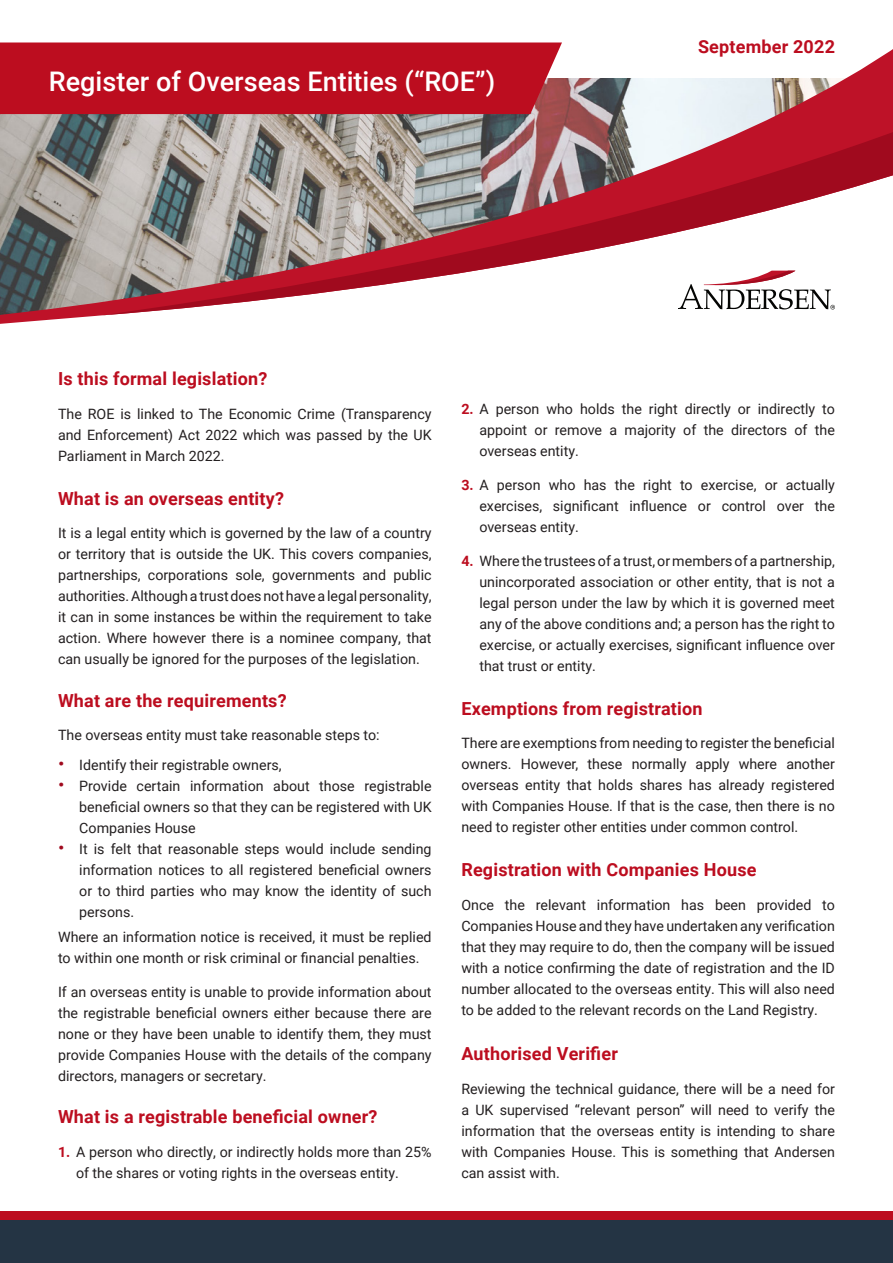
<style>
.page{position:relative;width:893px;height:1263px;background:#fff}
.page>*{position:absolute;margin:0;border:0;box-sizing:border-box;transform-origin:0 0}
.t1{font:500 27px "Roboto";color:#fff}
.Red_heading_style_12{font:700 18px "Roboto";letter-spacing:.01em;color:#bc0d1f}
.Black_body_text_10_1{font:14.25px/21px "Roboto";color:#231f20;text-align:justify}
.s1{font-family:"Helvetica Neue";font-weight:700;font-size:18px;color:#a00a1e}
.s2{font-weight:700;color:#bc0d1f}
</style>
<div class="page">
<div style="left:0;top:1212px;width:893px;height:51px;background:#bc0d1f"></div>
<div style="left:0;top:1220px;width:893px;height:43px;background:#243444"></div>
<svg style="left:0;top:114px;width:106px;height:210px;background:#87817f"></svg>
<svg style="left:102px;top:49px;width:791px;height:266px"></svg>
<div style="left:0;top:42px;width:562px;height:72px;background:#bc0d1f"></div>
<p class="t1" style="left:49px;top:63px;width:448px">Register of Overseas Entities (“ROE”)</p>
<p class="Red_heading_style_12" style="left:698px;top:34px;width:138px">September 2022</p>
<p class="Red_heading_style_12" style="left:58px;top:366px;width:211px">Is this formal legislation?</p>
<p class="Black_body_text_10_1" style="left:58px;top:403px;width:375px">The ROE is linked to The Economic Crime (Transparency and Enforcement) Act 2022 which was passed by the UK Parliament in March 2022.</p>
<p class="Red_heading_style_12" style="left:58px;top:486px;width:227px">What is an overseas entity?</p>
<p class="Black_body_text_10_1" style="left:58px;top:522px;width:375px">It is a legal entity which is governed by the law of a country or territory that is outside the UK. This covers companies, partnerships, corporations sole, governments and public authorities. Although a trust does not have a legal personality, it can in some instances be within the requirement to take action. Where however there is a nominee company, that can usually be ignored for the purposes of the legislation.</p>
<p class="Red_heading_style_12" style="left:58px;top:688px;width:230px">What are the requirements?</p>
<p class="Black_body_text_10_1" style="left:58px;top:724px;width:323px">The overseas entity must take reasonable steps to:</p>
<p class="Black_body_text_10_1" style="left:58px;top:754px;width:225px"><span class="s1">•</span> Identify their registrable owners,</p>
<p class="Black_body_text_10_1" style="left:79px;top:775px;width:354px;text-indent:-21px"><span class="s1">•</span> Provide certain information about those registrable beneficial owners so that they can be registered with UK Companies House</p>
<p class="Black_body_text_10_1" style="left:79px;top:838px;width:354px;text-indent:-21px"><span class="s1">•</span> It is felt that reasonable steps would include sending information notices to all registered beneficial owners or to third parties who may know the identity of such persons.</p>
<p class="Black_body_text_10_1" style="left:58px;top:926px;width:375px">Where an information notice is received, it must be replied to within one month or risk criminal or financial penalties.</p>
<p class="Black_body_text_10_1" style="left:58px;top:981px;width:375px">If an overseas entity is unable to provide information about the registrable beneficial owners either because there are none or they have been unable to identify them, they must provide Companies House with the details of the company directors, managers or secretary.</p>
<p class="Red_heading_style_12" style="left:58px;top:1104px;width:321px">What is a registrable beneficial owner?</p>
<p class="Black_body_text_10_1" style="left:76px;top:1141px;width:357px;text-indent:-18px"><span class="s2">1.</span> A person who directly, or indirectly holds more than 25% of the shares or voting rights in the overseas entity.</p>
<p class="Black_body_text_10_1" style="left:479px;top:398px;width:357px;text-indent:-18px"><span class="s2">2.</span> A person who holds the right directly or indirectly to appoint or remove a majority of the directors of the overseas entity.</p>
<p class="Black_body_text_10_1" style="left:479px;top:474px;width:357px;text-indent:-18px"><span class="s2">3.</span> A person who has the right to exercise, or actually exercises, significant influence or control over the overseas entity.</p>
<p class="Black_body_text_10_1" style="left:479px;top:550px;width:357px;text-indent:-18px"><span class="s2">4.</span> Where the trustees of a trust, or members of a partnership, unincorporated association or other entity, that is not a legal person under the law by which it is governed meet any of the above conditions and; a person has the right to exercise, or actually exercises, significant influence over that trust or entity.</p>
<p class="Red_heading_style_12" style="left:461px;top:696px;width:243px">Exemptions from registration</p>
<p class="Black_body_text_10_1" style="left:461px;top:732px;width:375px">There are exemptions from needing to register the beneficial owners. However, these normally apply where another overseas entity that holds shares has already registered with Companies House. If that is the case, then there is no need to register other entities under common control.</p>
<p class="Red_heading_style_12" style="left:461px;top:857px;width:297px">Registration with Companies House</p>
<p class="Black_body_text_10_1" style="left:461px;top:894px;width:375px">Once the relevant information has been provided to Companies House and they have undertaken any verification that they may require to do, then the company will be issued with a notice confirming the date of registration and the ID number allocated to the overseas entity. This will also need to be added to the relevant records on the Land Registry.</p>
<p class="Red_heading_style_12" style="left:461px;top:1041px;width:158px">Authorised Verifier</p>
<p class="Black_body_text_10_1" style="left:461px;top:1078px;width:375px">Reviewing the technical guidance, there will be a need for a UK supervised “relevant person” will need to verify the information that the overseas entity is intending to share with Companies House. This is something that Andersen can assist with.</p>
</div>
